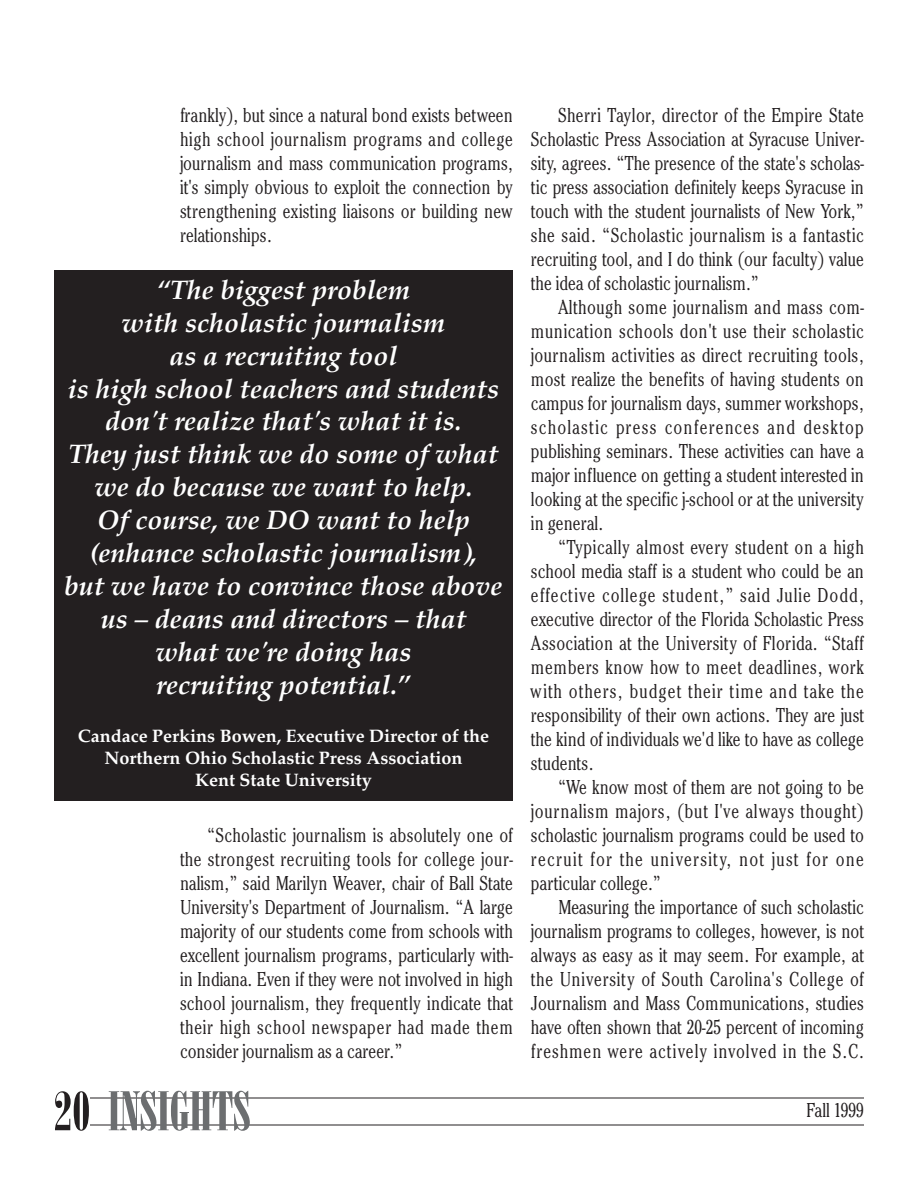
<style>
.page{position:relative;width:918px;height:1188px;background:#fff}
.page>*{position:absolute;margin:0;border:0;box-sizing:border-box;transform-origin:0 0}
.t1{font:54px "Capelli Ultra";color:#6c6e70}
.t2{font:italic 700 27px/32.8px "Palatino";color:#fff;text-align:center}
.t3{font:21px/24px "Cheltenham Light Cond DTC";color:#231f20;text-align:justify}
.t4{font:700 18px/21.9px "Palatino";color:#fff;text-align:center}
.s1{color:#231f20}
</style>
<div class="page">
<hr style="left:90px;top:1098px;width:774px;height:1px;background:#231f20">
<hr style="left:90px;top:1125px;width:774px;height:1px;background:#231f20">
<div style="left:54px;top:270px;width:459px;height:531px;background:#231f20"></div>
<p class="t3" style="left:180px;top:105px;width:335px">frankly), but since a natural bond exists between high school journalism programs and college journalism and mass communication programs, it's simply obvious to exploit the connection by strengthening existing liaisons or building new relationships.</p>
<p class="t2" style="left:64px;top:276px;width:440px">“The biggest problem<br>with scholastic journalism<br>as a recruiting tool<br>is high school teachers and students don't realize that's what it is.<br>They just think we do some of what we do because we want to help.<br>Of course, we DO want to help (enhance scholastic journalism),<br>but we have to convince those above us – deans and directors – that<br>what we're doing has<br>recruiting potential.”</p>
<p class="t4" style="left:78px;top:727px;width:413px">Candace Perkins Bowen, Executive Director of the<br>Northern Ohio Scholastic Press Association<br>Kent State University</p>
<p class="t3" style="left:180px;top:825px;width:335px;text-indent:27px">“Scholastic journalism is absolutely one of the strongest recruiting tools for college jour&shy;nalism,” said Marilyn Weaver, chair of Ball State University's Department of Journalism. “A large majority of our students come from schools with excellent journalism programs, particularly with&shy;in Indiana. Even if they were not involved in high school journalism, they frequently indicate that their high school newspaper had made them consider journalism as a career.”</p>
<p class="t3" style="left:531px;top:105px;width:335px;text-indent:27px">Sherri Taylor, director of the Empire State Scholastic Press Association at Syracuse Univer&shy;sity, agrees. “The presence of the state's scholas&shy;tic press association definitely keeps Syracuse in touch with the student journalists of New York,” she said. “Scholastic journalism is a fantastic recruiting tool, and I do think (our faculty) value the idea of scholastic journalism.”</p>
<p class="t3" style="left:531px;top:297px;width:335px;text-indent:27px">Although some journalism and mass com&shy;munication schools don't use their scholastic journalism activities as direct recruiting tools, most realize the benefits of having students on campus for journalism days, summer workshops, scholastic press conferences and desktop publishing seminars. These activities can have a major influence on getting a student interested in looking at the specific j-school or at the university in general.</p>
<p class="t3" style="left:531px;top:537px;width:335px;text-indent:27px">“Typically almost every student on a high school media staff is a student who could be an effective college student,” said Julie Dodd, executive director of the Florida Scholastic Press Association at the University of Florida. “Staff members know how to meet deadlines, work with others, budget their time and take the responsibility of their own actions. They are just the kind of individuals we'd like to have as college students.</p>
<p class="t3" style="left:531px;top:777px;width:335px;text-indent:27px">“We know most of them are not going to be journalism majors, (but I've always thought) scholastic journalism programs could be used to recruit for the university, not just for one particular college.”</p>
<p class="t3" style="left:531px;top:897px;width:335px;text-indent:27px">Measuring the importance of such scholastic journalism programs to colleges, however, is not always as easy as it may seem. For example, at the University of South Carolina's College of Journalism and Mass Communications, studies have often shown that 20-25 percent of incoming freshmen were actively involved in the S.C.</p>
<h1 class="t1" style="left:54px;top:1092px;width:198px"><span class="s1">20</span> INSIGHTS</h1>
<p class="t3" style="left:807px;top:1099px;width:59px">Fall 1999</p>
</div>
